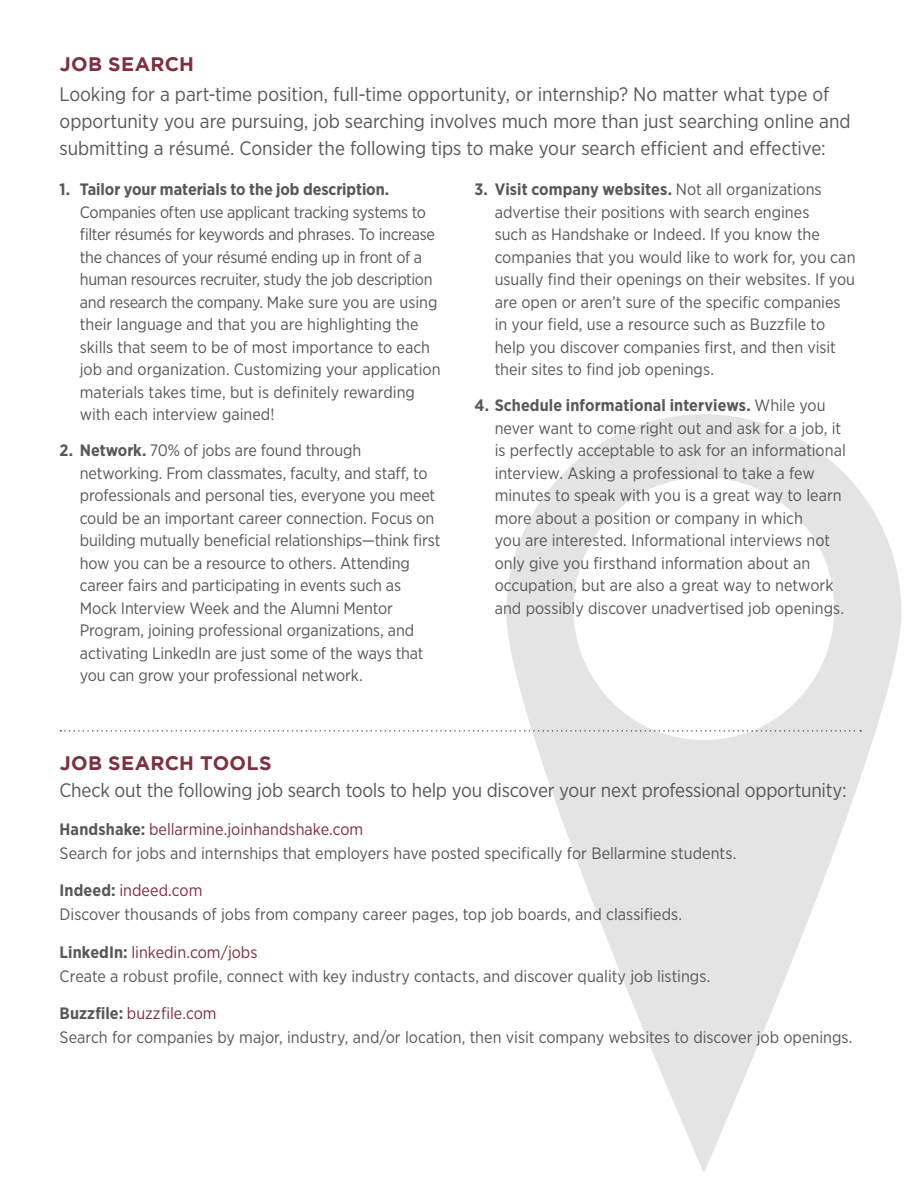
<style>
.page{position:relative;width:918px;height:1188px;background:#fff}
.page>*{position:absolute;margin:0;border:0;box-sizing:border-box;transform-origin:0 0}
.t1{font:19.5px/27px "Gotham Narrow";letter-spacing:-.01em;color:#57585a}
.t2{font:700 19.5px "Gotham";letter-spacing:.02em;color:#7d303e}
.t3{font:16.5px/22.5px "Gotham Narrow";letter-spacing:-.005em;color:#57585a}
.t4{font:16.5px "Gotham Narrow";color:#7d303e}
.s1{font-weight:700}
.s2{font-weight:700;color:#57585a}
</style>
<div class="page">
<svg style="left:506px;top:414px;width:396px;height:758px"></svg>
<svg style="left:60px;top:730px;width:801px;height:2px"></svg>
<p class="t2" style="left:60px;top:53px;width:136px">JOB SEARCH</p>
<p class="t1" style="left:60px;top:81px;width:793px">Looking for a part-time position, full-time opportunity, or internship? No matter what type of opportunity you are pursuing, job searching involves much more than just searching online and submitting a résumé. Consider the following tips to make your search efficient and effective:</p>
<p class="t3" style="left:80px;top:178px;width:362px;text-indent:-20px"><span class="s1">1. Tailor your materials to the job description.<br></span>Companies often use applicant tracking systems to filter résumés for keywords and phrases. To increase the chances of your résumé ending up in front of a human resources recruiter, study the job description and research the company. Make sure you are using their language and that you are highlighting the skills that seem to be of most importance to each job and organization. Customizing your application materials takes time, but is definitely rewarding with each interview gained!</p>
<p class="t3" style="left:80px;top:439px;width:362px;text-indent:-20px"><span class="s1">2. Network.</span> 70% of jobs are found through networking. From classmates, faculty, and staff, to professionals and personal ties, everyone you meet could be an important career connection. Focus on building mutually beneficial relationships—think first how you can be a resource to others. Attending career fairs and participating in events such as Mock Interview Week and the Alumni Mentor Program, joining professional organizations, and activating LinkedIn are just some of the ways that you can grow your professional network.</p>
<p class="t3" style="left:495px;top:178px;width:362px;text-indent:-20px"><span class="s1">3. Visit company websites.</span> Not all organizations advertise their positions with search engines<br>such as Handshake or Indeed. If you know the companies that you would like to work for, you can usually find their openings on their websites. If you are open or aren’t sure of the specific companies in your field, use a resource such as Buzzfile to help you discover companies first, and then visit their sites to find job openings.</p>
<p class="t3" style="left:495px;top:394px;width:353px;text-indent:-20px"><span class="s1">4. Schedule informational interviews.</span> While you never want to come right out and ask for a job, it is perfectly acceptable to ask for an informational interview. Asking a professional to take a few minutes to speak with you is a great way to learn more about a position or company in which<br>you are interested. Informational interviews not only give you firsthand information about an occupation, but are also a great way to network and possibly discover unadvertised job openings.</p>
<p class="t2" style="left:60px;top:752px;width:214px">JOB SEARCH TOOLS</p>
<p class="t1" style="left:60px;top:776px;width:789px">Check out the following job search tools to help you discover your next professional opportunity:</p>
<p class="t4" style="left:60px;top:819px;width:305px"><span class="s2">Handshake:</span> bellarmine.joinhandshake.com</p>
<p class="t3" style="left:60px;top:841px;width:678px">Search for jobs and internships that employers have posted specifically for Bellarmine students.</p>
<p class="t4" style="left:60px;top:880px;width:144px"><span class="s2">Indeed:</span> indeed.com</p>
<p class="t3" style="left:60px;top:903px;width:624px">Discover thousands of jobs from company career pages, top job boards, and classifieds.</p>
<p class="t4" style="left:60px;top:942px;width:199px"><span class="s2">LinkedIn:</span> linkedin.com/jobs</p>
<p class="t3" style="left:60px;top:964px;width:652px">Create a robust profile, connect with key industry contacts, and discover quality job listings.</p>
<p class="t4" style="left:60px;top:1003px;width:159px"><span class="s2">Buzzfile:</span> buzzfile.com</p>
<p class="t3" style="left:60px;top:1026px;width:794px">Search for companies by major, industry, and/or location, then visit company websites to discover job openings.</p>
</div>
